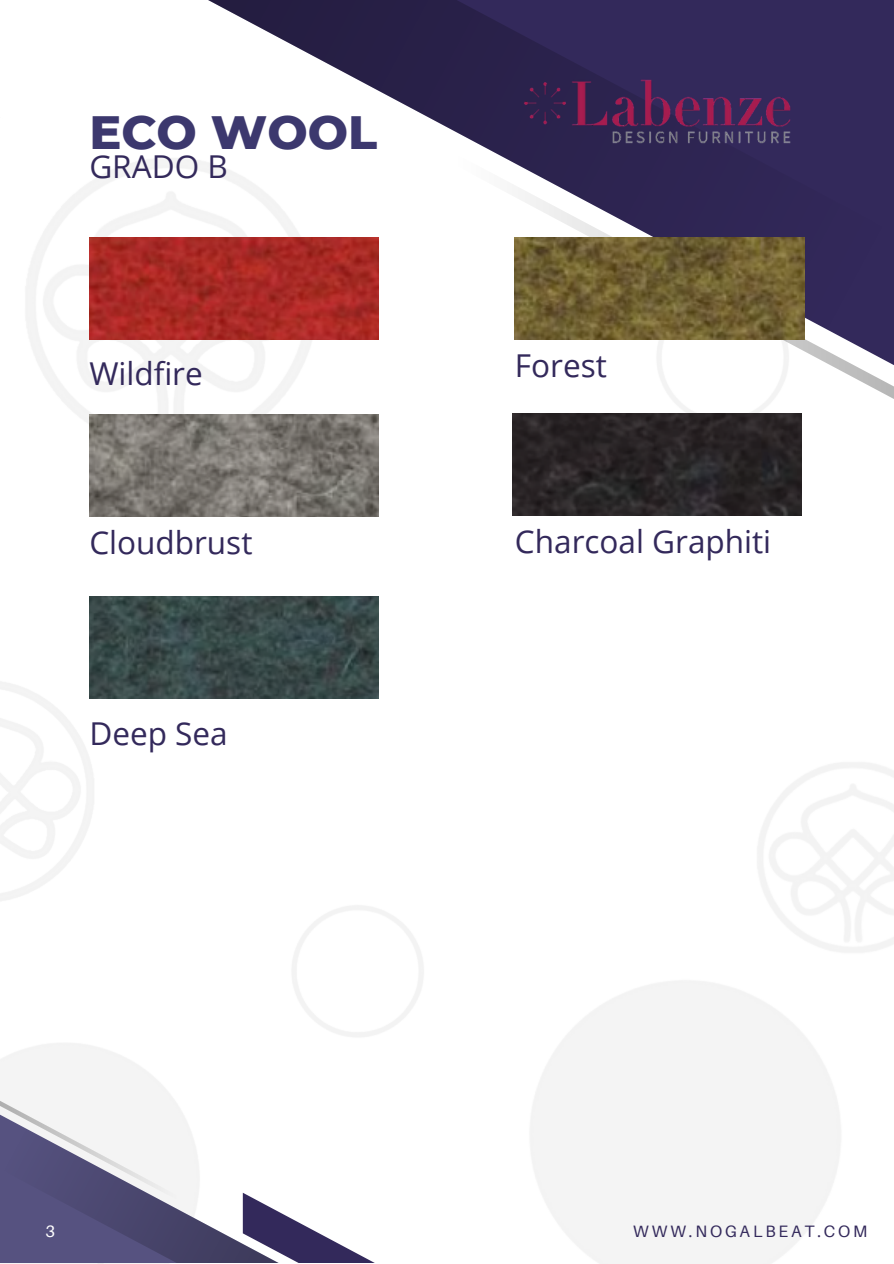
<style>
.page{position:relative;width:894px;height:1264px;background:#fff}
.page>*{position:absolute;margin:0;border:0;box-sizing:border-box;transform-origin:0 0}
.t1{font:800 47.7px "Montserrat";color:#3c386e}
.t2{font:31.5px "Open Sans";color:#33295b}
.t3{font:16.5px "Aileron";letter-spacing:.17em;color:#33295b}
.t4{font:16.5px "Aileron";color:#fff}
</style>
<div class="page">
<img style="left:285px;top:619px;width:608px;height:644px">
<img style="left:26px;top:202px;width:776px;height:309px">
<img style="left:0;top:1043px;width:263px;height:220px">
<img style="left:0;top:682px;width:146px;height:219px">
<img style="left:217px;top:893px;width:258px;height:170px">
<svg style="left:457px;top:379px;width:436px;height:34px"></svg>
<svg style="left:208px;top:0;width:685px;height:379px"></svg>
<svg style="left:0;top:1094px;width:375px;height:168px"></svg>
<img style="left:515px;top:69px;width:290px;height:86px">
<img style="left:89px;top:237px;width:289px;height:102px">
<img style="left:515px;top:237px;width:289px;height:102px">
<img style="left:89px;top:414px;width:289px;height:102px">
<img style="left:89px;top:596px;width:289px;height:102px">
<img style="left:512px;top:413px;width:289px;height:102px">
<svg style="left:67px;top:0;width:293px;height:202px"></svg>
<svg style="left:67px;top:0;width:50px;height:148px"></svg>
<p class="t1" style="left:89px;top:102px;width:289px">ECO WOOL</p>
<p class="t2" style="left:89px;top:144px;width:140px">GRADO B</p>
<h3 class="t2" style="left:89px;top:351px;width:115px">Wildfire</h3>
<p class="t2" style="left:515px;top:343px;width:93px">Forest</p>
<h3 class="t2" style="left:89px;top:520px;width:164px">Cloudbrust</h3>
<p class="t2" style="left:515px;top:520px;width:258px">Charcoal Graphiti</p>
<p class="t2" style="left:89px;top:711px;width:140px">Deep Sea</p>
<p class="t4" style="left:46px;top:1221px;width:11px">3</p>
<p class="t3" style="left:633px;top:1221px;width:236px">WWW.NOGALBEAT.COM</p>
</div>
